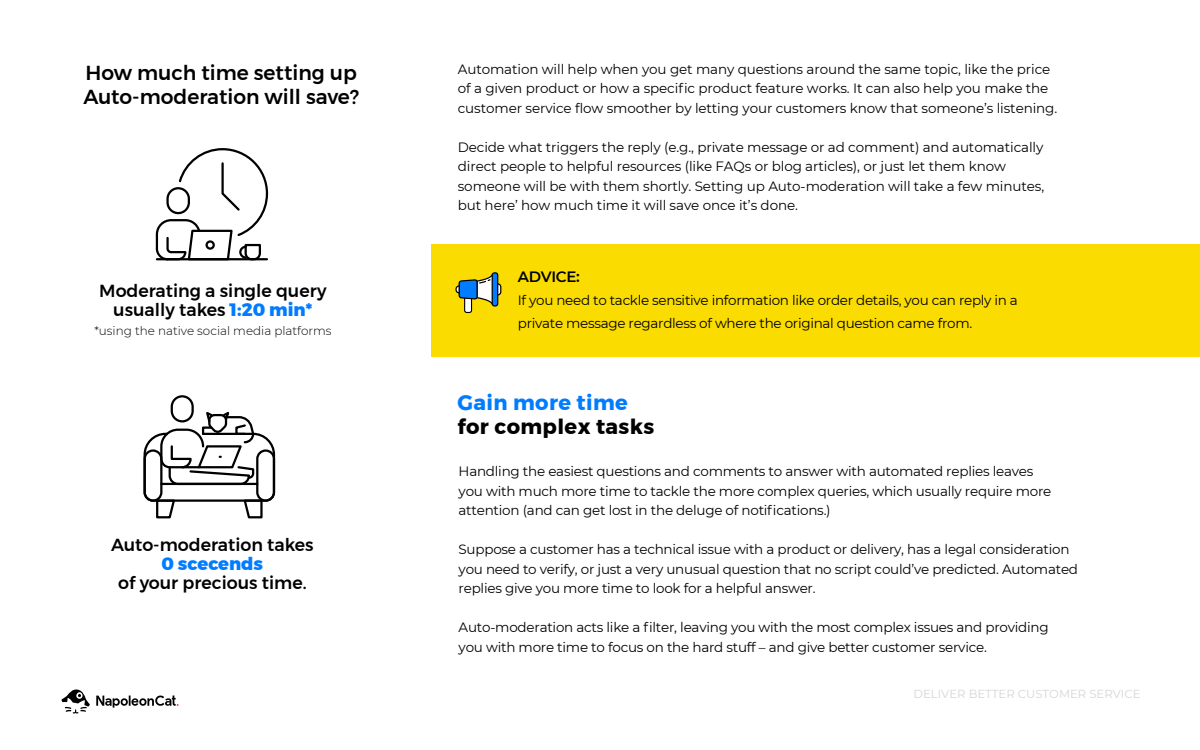
<style>
.page{position:relative;width:1200px;height:750px;background:#fff}
.page>*{position:absolute;margin:0;border:0;box-sizing:border-box;transform-origin:0 0}
.t1{font:700 21px "Montserrat";letter-spacing:.02em;color:#000}
.t2{font:700 21px "Montserrat";letter-spacing:.02em;color:#017cff}
.t3{font:500 20.25px/24px "Montserrat";color:#000}
.t4{font:800 17.92px "Montserrat";color:#017cff}
.t5{font:500 17.48px/19.1px "Montserrat";color:#000;text-align:center}
.t6{font:600 15px "Montserrat";letter-spacing:-.02em;color:#000}
.t7{font:13.5px/19.5px "Montserrat";letter-spacing:-.015em;color:#000}
.t8{font:300 11.93px "Montserrat";color:#000}
.t9{font:11.62px "Montserrat";color:#d6d5d2}
.s1{font-weight:800;font-size:17.92px;color:#017cff}
</style>
<div class="page">
<svg style="left:61px;top:689px;width:118px;height:25px"></svg>
<svg style="left:155px;top:148px;width:114px;height:113px"></svg>
<div style="left:171px;top:395px;width:23px;height:27px;border:2px solid #000;border-radius:10px"></div>
<svg style="left:143px;top:409px;width:133px;height:110px"></svg>
<div style="left:431px;top:244px;width:769px;height:113px;background:#fadc00"></div>
<svg style="left:455px;top:272px;width:46px;height:41px"></svg>
<h2 class="t3" style="left:83px;top:60px;width:277px">How much time setting up<br>Auto-moderation will save?</h2>
<p class="t5" style="left:99px;top:281px;width:229px">Moderating a single query usually takes <span class="s1">1:20 min*</span></p>
<p class="t8" style="left:94px;top:323px;width:239px">*using the native social media platforms</p>
<p class="t5" style="left:111px;top:535px;width:204px">Auto-moderation takes</p>
<h3 class="t4" style="left:162px;top:549px;width:103px">0 scecends</h3>
<p class="t5" style="left:118px;top:573px;width:190px">of your precious time.</p>
<p class="t7" style="left:458px;top:59px;width:601px">Automation will help when you get many questions around the same topic, like the price of a given product or how a specific product feature works. It can also help you make the customer service flow smoother by letting your customers know that someone’s listening.</p>
<p class="t7" style="left:458px;top:137px;width:588px">Decide what triggers the reply (e.g., private message or ad comment) and automatically direct people to helpful resources (like FAQs or blog articles), or just let them know someone will be with them shortly. Setting up Auto-moderation will take a few minutes, but here’ how much time it will save once it’s done.</p>
<p class="t6" style="left:518px;top:266px;width:64px">ADVICE:</p>
<p class="t7" style="left:518px;top:288px;width:502px;line-height:23.2px">If you need to tackle sensitive information like order details, you can reply in a private message regardless of where the original question came from.</p>
<h1 class="t2" style="left:457px;top:385px;width:172px">Gain more time</h1>
<h1 class="t1" style="left:457px;top:410px;width:198px">for complex tasks</h1>
<p class="t7" style="left:459px;top:461px;width:594px">Handling the easiest questions and comments to answer with automated replies leaves you with much more time to tackle the more complex queries, which usually require more attention (and can get lost in the deluge of notifications.)</p>
<p class="t7" style="left:459px;top:539px;width:621px">Suppose a customer has a technical issue with a product or delivery, has a legal consideration you need to verify, or just a very unusual question that no script could’ve predicted. Automated replies give you more time to look for a helpful answer.</p>
<p class="t7" style="left:459px;top:617px;width:592px">Auto-moderation acts like a filter, leaving you with the most complex issues and providing you with more time to focus on the hard stuff – and give better customer service.</p>
<p class="t9" style="left:914px;top:686px;width:229px">DELIVER BETTER CUSTOMER SERVICE</p>
</div>
